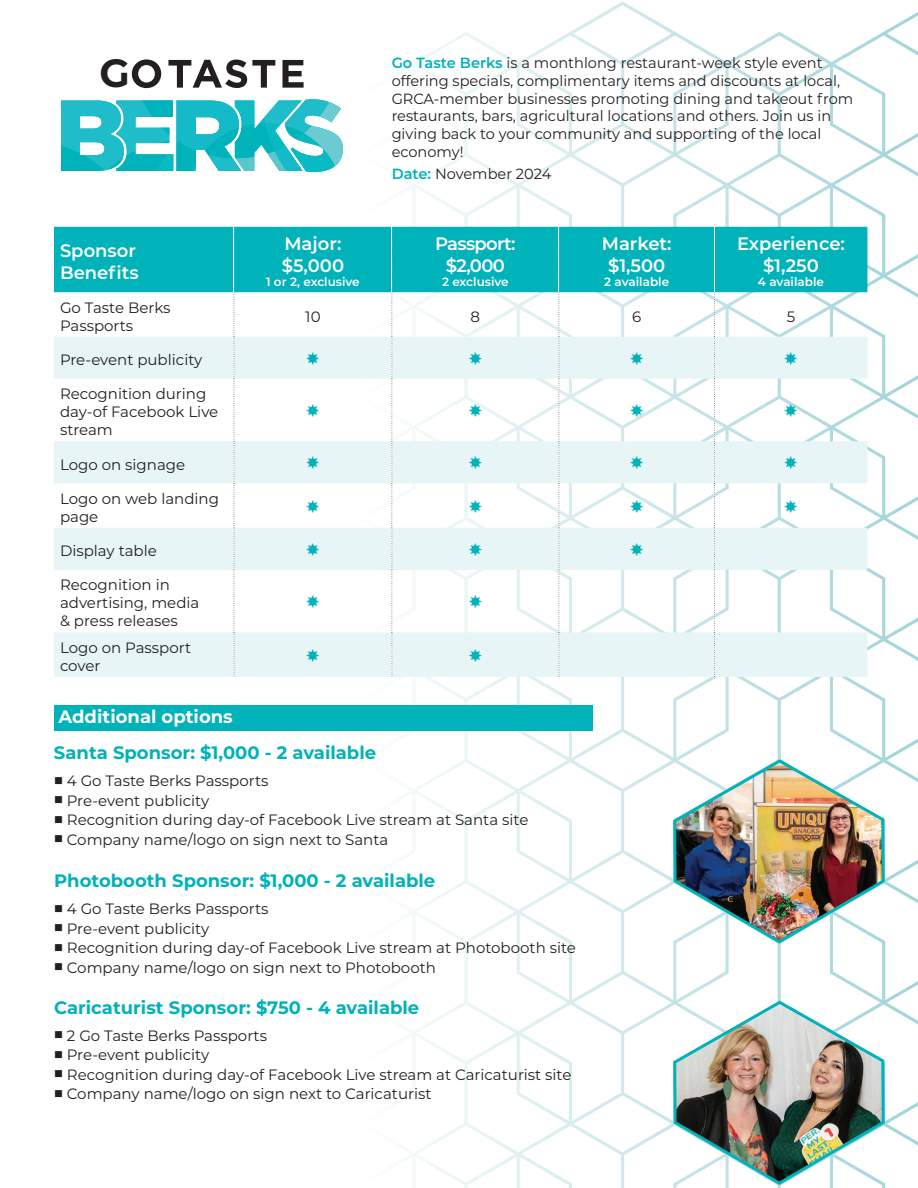
<style>
.page{position:relative;width:918px;height:1188px;background:#fff}
.page>*{position:absolute;margin:0;border:0;box-sizing:border-box;transform-origin:0 0}
.t1{font:700 39.3px "Montserrat";color:#231f20}
.t2{font:700 18px "Montserrat";color:#00b2b9}
.t3{font:600 18px/21.6px "Montserrat";color:#fff}
.t4{font:700 18px "Montserrat";color:#fff}
.t5{font:600 18px/21.6px "Montserrat";letter-spacing:-.04em;color:#fff;text-align:center}
.t6{font:15px/18px "Montserrat";color:#231f20}
.t7{font:14.85px/17.7px "Montserrat";color:#231f20}
.t8{font:600 12px "Montserrat";color:#fff}
.s1{font-weight:600;color:#00b2b9}
</style>
<div class="page">
<img style="left:360px;top:218px;width:558px;height:970px">
<img style="left:408px;top:56px;width:510px;height:162px">
<img style="left:425px;top:2px;width:493px;height:54px">
<svg style="left:61px;top:99px;width:282px;height:73px"></svg>
<svg style="left:168px;top:60px;width:107px;height:28px"></svg>
<svg style="left:283px;top:60px;width:21px;height:28px"></svg>
<svg style="left:132px;top:59px;width:29px;height:29px"></svg>
<div style="left:54px;top:227px;width:813px;height:65px;background:#00b2b9"></div>
<svg style="left:54px;top:337px;width:813px;height:340px;fill:#e7f5f6"></svg>
<svg style="left:234px;top:227px;width:1px;height:450px"></svg>
<svg style="left:392px;top:227px;width:1px;height:450px"></svg>
<svg style="left:559px;top:227px;width:1px;height:450px"></svg>
<svg style="left:714px;top:227px;width:1px;height:450px"></svg>
<div style="left:54px;top:705px;width:538px;height:26px;background:#00b2b9"></div>
<img style="left:673px;top:1001px;width:212px;height:184px">
<img style="left:673px;top:759px;width:212px;height:185px">
<svg style="left:306px;top:351px;width:13px;height:14px"></svg>
<svg style="left:469px;top:351px;width:13px;height:14px"></svg>
<svg style="left:630px;top:351px;width:13px;height:14px"></svg>
<svg style="left:785px;top:351px;width:13px;height:14px"></svg>
<svg style="left:306px;top:404px;width:13px;height:13px"></svg>
<svg style="left:469px;top:404px;width:13px;height:13px"></svg>
<svg style="left:630px;top:404px;width:13px;height:13px"></svg>
<svg style="left:785px;top:404px;width:13px;height:13px"></svg>
<svg style="left:306px;top:456px;width:13px;height:13px"></svg>
<svg style="left:469px;top:456px;width:13px;height:13px"></svg>
<svg style="left:630px;top:456px;width:13px;height:13px"></svg>
<svg style="left:785px;top:456px;width:13px;height:13px"></svg>
<svg style="left:306px;top:499px;width:13px;height:14px"></svg>
<svg style="left:469px;top:499px;width:13px;height:14px"></svg>
<svg style="left:630px;top:499px;width:13px;height:14px"></svg>
<svg style="left:785px;top:499px;width:13px;height:14px"></svg>
<svg style="left:306px;top:543px;width:13px;height:13px"></svg>
<svg style="left:469px;top:543px;width:13px;height:13px"></svg>
<svg style="left:630px;top:543px;width:13px;height:13px"></svg>
<svg style="left:306px;top:595px;width:13px;height:13px"></svg>
<svg style="left:469px;top:595px;width:13px;height:13px"></svg>
<svg style="left:306px;top:648px;width:13px;height:14px"></svg>
<svg style="left:469px;top:648px;width:13px;height:14px"></svg>
<h1 class="t1" style="left:100px;top:45px;width:32px">G</h1>
<p class="t7" style="left:392px;top:54px;width:463px"><span class="s1">Go Taste Berks</span> is a monthlong restaurant-week style event offering specials, complimentary items and discounts at local, GRCA-member businesses promoting dining and takeout from restaurants, bars, agricultural locations and others. Join us in giving back to your community and supporting of the local economy!</p>
<p class="t7" style="left:392px;top:164px;width:161px"><span class="s1">Date:</span> November 2024</p>
<p class="t3" style="left:60px;top:239px;width:80px">Sponsor<br>Benefits</p>
<p class="t3" style="left:282px;top:232px;width:64px">Major: $5,000</p>
<p class="t8" style="left:266px;top:273px;width:95px">1 or 2, exclusive</p>
<p class="t5" style="left:435px;top:232px;width:82px">Passport: $2,000</p>
<p class="t8" style="left:442px;top:273px;width:68px">2 exclusive</p>
<p class="t3" style="left:602px;top:232px;width:71px;text-align:center">Market: $1,500</p>
<p class="t8" style="left:604px;top:273px;width:66px">2 available</p>
<p class="t3" style="left:737px;top:232px;width:109px;text-align:center">Experience: $1,250</p>
<p class="t8" style="left:758px;top:273px;width:68px">4 available</p>
<p class="t6" style="left:60px;top:298px;width:112px">Go Taste Berks<br>Passports</p>
<p class="t6" style="left:305px;top:307px;width:17px">10</p>
<p class="t6" style="left:471px;top:307px;width:11px">8</p>
<p class="t6" style="left:632px;top:307px;width:11px">6</p>
<p class="t6" style="left:787px;top:307px;width:10px">5</p>
<p class="t6" style="left:60px;top:350px;width:144px">Pre-event publicity</p>
<p class="t6" style="left:60px;top:384px;width:160px">Recognition during day-of Facebook Live stream</p>
<p class="t6" style="left:60px;top:455px;width:127px">Logo on signage</p>
<p class="t6" style="left:60px;top:489px;width:161px">Logo on web landing page</p>
<p class="t6" style="left:60px;top:541px;width:98px">Display table</p>
<p class="t6" style="left:60px;top:576px;width:141px">Recognition in advertising, media &amp; press releases</p>
<p class="t6" style="left:60px;top:638px;width:133px">Logo on Passport cover</p>
<p class="t4" style="left:58px;top:704px;width:176px">Additional options</p>
<p class="t2" style="left:54px;top:740px;width:324px">Santa Sponsor: $1,000 - 2 available</p>
<p class="t6" style="left:54px;top:771px;width:216px">■ 4 Go Taste Berks Passports</p>
<p class="t6" style="left:54px;top:791px;width:157px">■ Pre-event publicity</p>
<p class="t6" style="left:54px;top:810px;width:476px">■ Recognition during day-of Facebook Live stream at Santa site</p>
<p class="t6" style="left:54px;top:830px;width:336px">■ Company name/logo on sign next to Santa</p>
<p class="t2" style="left:54px;top:868px;width:383px">Photobooth Sponsor: $1,000 - 2 available</p>
<p class="t6" style="left:54px;top:899px;width:216px">■ 4 Go Taste Berks Passports</p>
<p class="t6" style="left:54px;top:919px;width:157px">■ Pre-event publicity</p>
<p class="t6" style="left:54px;top:938px;width:524px">■ Recognition during day-of Facebook Live stream at Photobooth site</p>
<p class="t6" style="left:54px;top:958px;width:384px">■ Company name/logo on sign next to Photobooth</p>
<p class="t2" style="left:54px;top:994px;width:367px">Caricaturist Sponsor: $750 - 4 available</p>
<p class="t6" style="left:54px;top:1026px;width:215px">■ 2 Go Taste Berks Passports</p>
<p class="t6" style="left:54px;top:1045px;width:157px">■ Pre-event publicity</p>
<p class="t6" style="left:54px;top:1065px;width:519px">■ Recognition during day-of Facebook Live stream at Caricaturist site</p>
<p class="t6" style="left:54px;top:1084px;width:379px">■ Company name/logo on sign next to Caricaturist</p>
</div>
